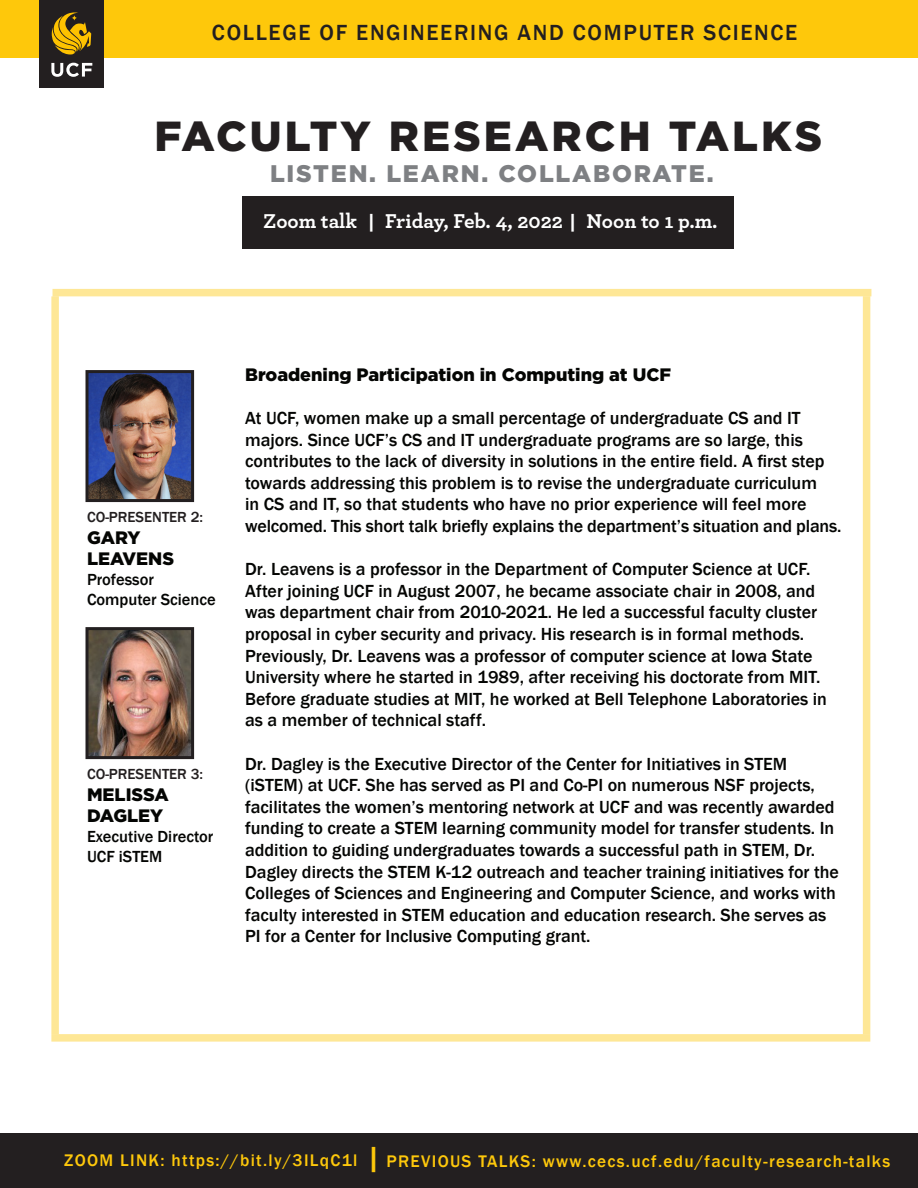
<style>
.page{position:relative;width:918px;height:1188px;background:#fff}
.page>*{position:absolute;margin:0;border:0;box-sizing:border-box;transform-origin:0 0}
.t1{font:900 42px "Gotham";letter-spacing:.075em;color:#231f20}
.t2{font:500 30px "Franklin Gothic";color:#fec80b}
.t3{font:900 24px "Gotham";letter-spacing:.075em;color:#7e8083}
.t4{font:500 22.5px "Franklin Gothic";letter-spacing:.075em;color:#231f20}
.t5{font:700 21px "Archer";color:#fff}
.t6{font:500 18px/21.6px "Franklin Gothic";color:#040503}
.t7{font:900 18px/21.6px "Gotham";color:#040503}
.t8{font:500 17.25px "Franklin Gothic";letter-spacing:.075em;color:#fec80b}
.t9{font:500 16.5px "Franklin Gothic";color:#040503}
.t10{font:500 15px "Franklin Gothic";color:#231f20}
.s1{font-family:"Franklin Gothic";font-weight:500}
</style>
<div class="page">
<div style="left:0;top:1133px;width:918px;height:55px;background:#231f20"></div>
<img style="left:90px;top:374px;width:100px;height:124px">
<div style="left:86px;top:370px;width:108px;height:132px;border:3px solid #231f20"></div>
<img style="left:90px;top:631px;width:100px;height:124px">
<div style="left:86px;top:627px;width:108px;height:132px;border:3px solid #231f20"></div>
<div style="left:0;top:0;width:918px;height:57px;background:#fec80b"></div>
<div style="left:39px;top:1px;width:65px;height:87px;background:#231f20"></div>
<svg style="left:51px;top:63px;width:41px;height:14px"></svg>
<svg style="left:52px;top:12px;width:39px;height:43px"></svg>
<div style="left:242px;top:196px;width:492px;height:52px;background:#231f20"></div>
<div style="left:51px;top:1034px;width:819px;height:8px;background:#fee796"></div>
<div style="left:51px;top:296px;width:8px;height:738px;background:#fee796"></div>
<div style="left:863px;top:296px;width:7px;height:738px;background:#fee796"></div>
<div style="left:52px;top:289px;width:819px;height:7px;background:#fee796"></div>
<p class="t4" style="left:212px;top:18px;width:587px">COLLEGE OF ENGINEERING AND COMPUTER SCIENCE</p>
<p class="t1" style="left:154px;top:112px;width:669px">FACULTY RESEARCH TALKS</p>
<p class="t3" style="left:270px;top:160px;width:445px">LISTEN. LEARN. COLLABORATE.</p>
<p class="t5" style="left:263px;top:205px;width:456px">Zoom talk <span class="s1">|</span> Friday, Feb. 4, 2022 <span class="s1">|</span> Noon to 1 p.m.</p>
<p class="t10" style="left:87px;top:508px;width:118px">CO-PRESENTER 2:</p>
<p class="t7" style="left:87px;top:526px;width:89px">GARY<br>LEAVENS</p>
<p class="t9" style="left:87px;top:569px;width:68px">Professor</p>
<p class="t9" style="left:87px;top:589px;width:130px">Computer Science</p>
<p class="t10" style="left:87px;top:765px;width:118px">CO-PRESENTER 3:</p>
<p class="t7" style="left:87px;top:783px;width:83px">MELISSA<br>DAGLEY</p>
<p class="t9" style="left:87px;top:826px;width:128px">Executive Director</p>
<p class="t9" style="left:87px;top:846px;width:77px">UCF iSTEM</p>
<p class="t7" style="left:245px;top:363px;width:428px">Broadening Participation in Computing at UCF</p>
<p class="t6" style="left:245px;top:407px;width:598px">At UCF, women make up a small percentage of undergraduate CS and IT majors. Since UCF’s CS and IT undergraduate programs are so large, this contributes to the lack of diversity in solutions in the entire field. A first step towards addressing this problem is to revise the undergraduate curriculum<br>in CS and IT, so that students who have no prior experience will feel more welcomed. This short talk briefly explains the department’s situation and plans.</p>
<p class="t6" style="left:245px;top:559px;width:583px">Dr. Leavens is a professor in the Department of Computer Science at UCF.<br>After joining UCF in August 2007, he became associate chair in 2008, and was department chair from 2010-2021. He led a successful faculty cluster proposal in cyber security and privacy. His research is in formal methods.<br>Previously, Dr. Leavens was a professor of computer science at Iowa State University where he started in 1989, after receiving his doctorate from MIT.<br>Before graduate studies at MIT, he worked at Bell Telephone Laboratories in as a member of technical staff.</p>
<p class="t6" style="left:245px;top:753px;width:595px">Dr. Dagley is the Executive Director of the Center for Initiatives in STEM (iSTEM) at UCF. She has served as PI and Co-PI on numerous NSF projects, facilitates the women’s mentoring network at UCF and was recently awarded funding to create a STEM learning community model for transfer students. In addition to guiding undergraduates towards a successful path in STEM, Dr.<br>Dagley directs the STEM K-12 outreach and teacher training initiatives for the Colleges of Sciences and Engineering and Computer Science, and works with faculty interested in STEM education and education research. She serves as PI for a Center for Inclusive Computing grant.</p>
<p class="t8" style="left:64px;top:1150px;width:295px">ZOOM LINK: https://bit.ly/3ILqC1l</p>
<p class="t2" style="left:366px;top:1139px;width:16px">|</p>
<p class="t8" style="left:387px;top:1151px;width:505px">PREVIOUS TALKS: www.cecs.ucf.edu/faculty-research-talks</p>
</div>
